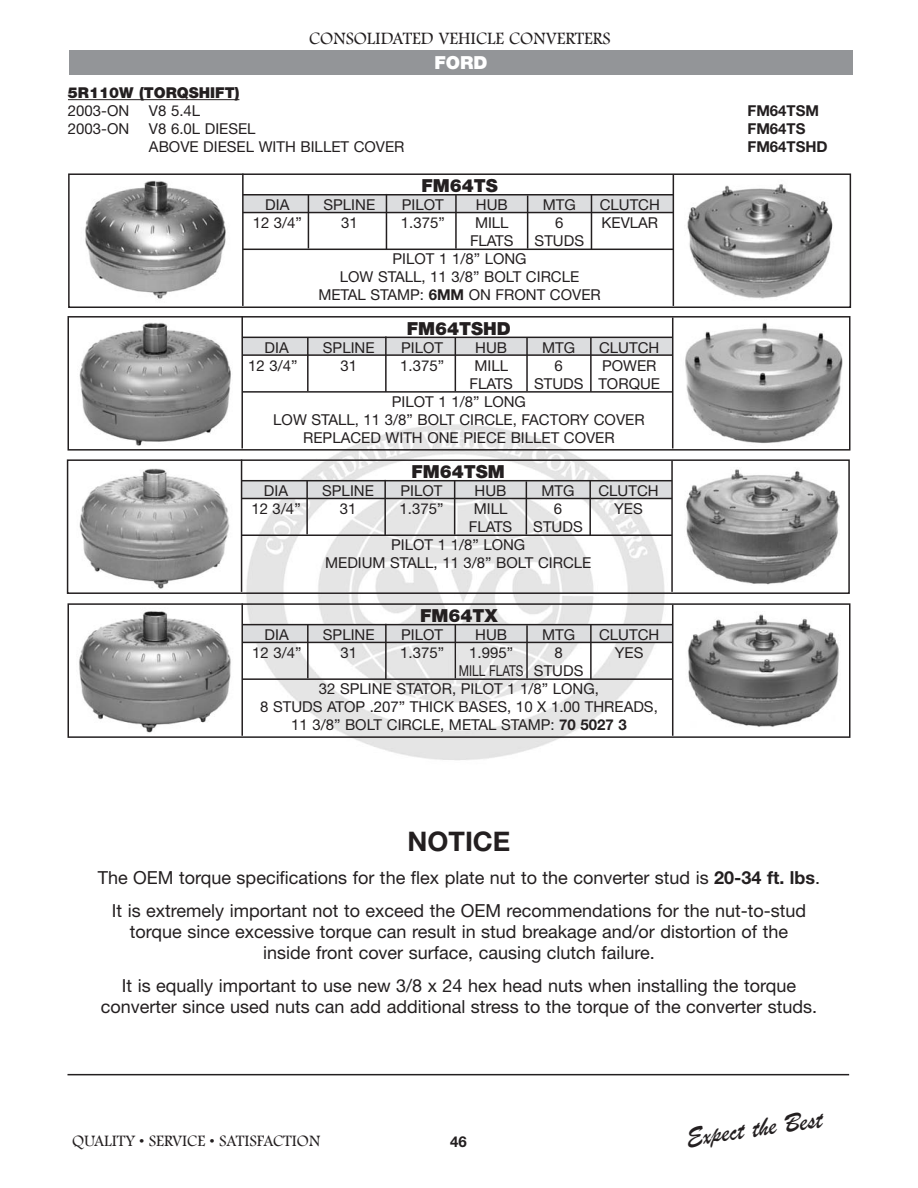
<style>
.page{position:relative;width:918px;height:1188px;background:#fff}
.page>*{position:absolute;margin:0;border:0;box-sizing:border-box;transform-origin:0 0}
.t1{font:27px "Brush Script";color:#231f20}
.t2{font:700 27px "Helvetica Neue";color:#231f20}
.t3{font:18px/21px "Helvetica Neue";color:#231f20;text-align:center}
.t4{font:18px "Footlight MT Light";color:#231f20}
.t5{font:900 18px "Helvetica Neue";color:#231f20}
.t6{font:900 18px "Helvetica Neue";color:#fff}
.t7{font:16.5px "Footlight MT Light";color:#231f20}
.t8{font:15px/18px "Helvetica Neue";color:#231f20;text-align:center}
.t9{font:700 15px "Helvetica Neue";color:#231f20}
.t10{font:900 15px "Helvetica Neue";color:#231f20}
.t11{font:15px "Helvetica Neue";color:#231f20;scale:.79 1}
.s1{font-weight:700}
</style>
<div class="page">
<img style="left:242px;top:424px;width:428px;height:336px">
<div style="left:69px;top:50px;width:783px;height:25px;background:#939598"></div>
<div style="left:243px;top:195px;width:430px;height:17px;background:#dcdddf"></div>
<div style="left:68px;top:173px;width:783px;height:135px;border:2px solid #231f20"></div>
<hr style="left:242px;top:174px;width:2px;height:132px;background:#231f20">
<hr style="left:673px;top:175px;width:1px;height:131px;background:#231f20">
<hr style="left:243px;top:194px;width:430px;height:2px;background:#231f20">
<hr style="left:243px;top:212px;width:430px;height:1px;background:#231f20">
<hr style="left:243px;top:249px;width:430px;height:1px;background:#231f20">
<hr style="left:308px;top:195px;width:1px;height:53px;background:#231f20">
<hr style="left:386px;top:194px;width:1px;height:55px;background:#231f20">
<hr style="left:455px;top:195px;width:2px;height:54px;background:#231f20">
<hr style="left:527px;top:195px;width:1px;height:54px;background:#231f20">
<hr style="left:591px;top:195px;width:1px;height:54px;background:#231f20">
<img style="left:687px;top:184px;width:146px;height:115px">
<img style="left:85px;top:180px;width:141px;height:119px">
<hr style="left:68px;top:99px;width:171px;height:1px;background:#231f20">
<hr style="left:68px;top:1074px;width:781px;height:1px;background:#231f20">
<div style="left:242px;top:481px;width:430px;height:17px;background:#dcdddf"></div>
<div style="left:67px;top:459px;width:783px;height:135px;border:2px solid #231f20"></div>
<hr style="left:241px;top:460px;width:1px;height:132px;background:#231f20">
<hr style="left:671px;top:461px;width:2px;height:131px;background:#231f20">
<hr style="left:242px;top:480px;width:430px;height:1px;background:#231f20">
<hr style="left:242px;top:498px;width:430px;height:1px;background:#231f20">
<hr style="left:242px;top:534px;width:430px;height:2px;background:#231f20">
<hr style="left:306px;top:481px;width:2px;height:53px;background:#231f20">
<hr style="left:384px;top:480px;width:2px;height:55px;background:#231f20">
<hr style="left:454px;top:481px;width:1px;height:54px;background:#231f20">
<hr style="left:526px;top:481px;width:1px;height:54px;background:#231f20">
<hr style="left:589px;top:481px;width:2px;height:54px;background:#231f20">
<img style="left:686px;top:469px;width:154px;height:116px">
<img style="left:79px;top:468px;width:151px;height:121px">
<div style="left:242px;top:337px;width:431px;height:18px;background:#dcdddf"></div>
<div style="left:68px;top:316px;width:782px;height:135px;border:2px solid #231f20"></div>
<hr style="left:241px;top:316px;width:2px;height:132px;background:#231f20">
<hr style="left:672px;top:318px;width:1px;height:130px;background:#231f20">
<hr style="left:242px;top:337px;width:431px;height:1px;background:#231f20">
<hr style="left:242px;top:354px;width:431px;height:2px;background:#231f20">
<hr style="left:242px;top:391px;width:431px;height:2px;background:#231f20">
<hr style="left:307px;top:337px;width:2px;height:54px;background:#231f20">
<hr style="left:385px;top:337px;width:2px;height:55px;background:#231f20">
<hr style="left:455px;top:338px;width:1px;height:53px;background:#231f20">
<hr style="left:526px;top:338px;width:2px;height:53px;background:#231f20">
<hr style="left:590px;top:337px;width:2px;height:55px;background:#231f20">
<img style="left:685px;top:322px;width:158px;height:121px">
<img style="left:79px;top:322px;width:152px;height:124px">
<div style="left:242px;top:625px;width:431px;height:17px;background:#dcdddf"></div>
<div style="left:68px;top:603px;width:782px;height:135px;border:2px solid #231f20"></div>
<hr style="left:241px;top:603px;width:2px;height:133px;background:#231f20">
<hr style="left:672px;top:605px;width:1px;height:131px;background:#231f20">
<hr style="left:242px;top:624px;width:431px;height:1px;background:#231f20">
<hr style="left:242px;top:642px;width:431px;height:1px;background:#231f20">
<hr style="left:242px;top:678px;width:431px;height:2px;background:#231f20">
<hr style="left:307px;top:625px;width:2px;height:53px;background:#231f20">
<hr style="left:385px;top:624px;width:2px;height:55px;background:#231f20">
<hr style="left:455px;top:625px;width:1px;height:54px;background:#231f20">
<hr style="left:526px;top:625px;width:2px;height:53px;background:#231f20">
<hr style="left:590px;top:624px;width:2px;height:55px;background:#231f20">
<img style="left:688px;top:614px;width:152px;height:113px">
<img style="left:79px;top:611px;width:152px;height:122px">
<p class="t4" style="left:309px;top:27px;width:303px">CONSOLIDATED VEHICLE CONVERTERS</p>
<p class="t6" style="left:434px;top:52px;width:55px">FORD</p>
<p class="t10" style="left:68px;top:84px;width:173px">5R110W (TORQSHIFT)</p>
<p class="t8" style="left:68px;top:102px;width:63px">2003-ON</p>
<p class="t8" style="left:149px;top:102px;width:53px">V8 5.4L</p>
<p class="t9" style="left:747px;top:102px;width:73px">FM64TSM</p>
<p class="t8" style="left:68px;top:120px;width:63px">2003-ON</p>
<p class="t8" style="left:149px;top:120px;width:108px">V8 6.0L DIESEL</p>
<p class="t9" style="left:747px;top:120px;width:60px">FM64TS</p>
<p class="t8" style="left:149px;top:138px;width:257px">ABOVE DIESEL WITH BILLET COVER</p>
<p class="t9" style="left:747px;top:138px;width:82px">FM64TSHD</p>
<p class="t5" style="left:421px;top:175px;width:78px">FM64TS</p>
<p class="t8" style="left:265px;top:196px;width:26px">DIA</p>
<p class="t8" style="left:324px;top:196px;width:53px">SPLINE</p>
<p class="t8" style="left:402px;top:196px;width:43px">PILOT</p>
<p class="t8" style="left:476px;top:196px;width:33px">HUB</p>
<p class="t8" style="left:543px;top:196px;width:35px">MTG</p>
<p class="t8" style="left:600px;top:196px;width:62px">CLUTCH</p>
<p class="t8" style="left:253px;top:214px;width:51px">12 3/4”</p>
<p class="t8" style="left:341px;top:214px;width:18px">31</p>
<p class="t8" style="left:401px;top:214px;width:45px">1.375”</p>
<p class="t8" style="left:475px;top:214px;width:35px">MILL</p>
<p class="t8" style="left:555px;top:214px;width:10px">6</p>
<p class="t8" style="left:602px;top:214px;width:58px">KEVLAR</p>
<p class="t8" style="left:470px;top:232px;width:45px">FLATS</p>
<p class="t8" style="left:535px;top:232px;width:51px">STUDS</p>
<p class="t8" style="left:318px;top:250px;width:284px">PILOT 1 1/8” LONG<br>LOW STALL, 11 3/8” BOLT CIRCLE<br>METAL STAMP: <span class="s1">6MM</span> ON FRONT COVER</p>
<p class="t5" style="left:407px;top:318px;width:106px">FM64TSHD</p>
<p class="t8" style="left:265px;top:338px;width:26px">DIA</p>
<p class="t8" style="left:323px;top:338px;width:53px">SPLINE</p>
<p class="t8" style="left:401px;top:338px;width:43px">PILOT</p>
<p class="t8" style="left:475px;top:338px;width:33px">HUB</p>
<p class="t8" style="left:542px;top:338px;width:35px">MTG</p>
<p class="t8" style="left:599px;top:338px;width:62px">CLUTCH</p>
<p class="t8" style="left:248px;top:356px;width:51px">12 3/4”</p>
<p class="t8" style="left:340px;top:356px;width:18px">31</p>
<p class="t8" style="left:400px;top:356px;width:45px">1.375”</p>
<p class="t8" style="left:474px;top:356px;width:35px">MILL</p>
<p class="t8" style="left:555px;top:356px;width:10px">6</p>
<p class="t8" style="left:602px;top:356px;width:56px">POWER</p>
<p class="t8" style="left:469px;top:374px;width:45px">FLATS</p>
<p class="t8" style="left:534px;top:374px;width:128px">STUDS TORQUE</p>
<p class="t8" style="left:273px;top:392px;width:373px">PILOT 1 1/8” LONG<br>LOW STALL, 11 3/8” BOLT CIRCLE, FACTORY COVER<br>REPLACED WITH ONE PIECE BILLET COVER</p>
<p class="t5" style="left:412px;top:461px;width:95px">FM64TSM</p>
<p class="t8" style="left:264px;top:482px;width:26px">DIA</p>
<p class="t8" style="left:322px;top:482px;width:53px">SPLINE</p>
<p class="t8" style="left:401px;top:482px;width:43px">PILOT</p>
<p class="t8" style="left:475px;top:482px;width:33px">HUB</p>
<p class="t8" style="left:542px;top:482px;width:35px">MTG</p>
<p class="t8" style="left:598px;top:482px;width:62px">CLUTCH</p>
<p class="t8" style="left:251px;top:500px;width:51px">12 3/4”</p>
<p class="t8" style="left:340px;top:500px;width:18px">31</p>
<p class="t8" style="left:400px;top:500px;width:45px">1.375”</p>
<p class="t8" style="left:474px;top:500px;width:35px">MILL</p>
<p class="t8" style="left:554px;top:500px;width:10px">6</p>
<p class="t8" style="left:614px;top:500px;width:30px">YES</p>
<p class="t8" style="left:469px;top:518px;width:45px">FLATS</p>
<p class="t8" style="left:533px;top:518px;width:51px">STUDS</p>
<p class="t8" style="left:325px;top:536px;width:268px">PILOT 1 1/8” LONG<br>MEDIUM STALL, 11 3/8” BOLT CIRCLE</p>
<p class="t5" style="left:420px;top:605px;width:79px">FM64TX</p>
<p class="t8" style="left:265px;top:626px;width:26px">DIA</p>
<p class="t8" style="left:323px;top:626px;width:53px">SPLINE</p>
<p class="t8" style="left:401px;top:626px;width:43px">PILOT</p>
<p class="t8" style="left:475px;top:626px;width:33px">HUB</p>
<p class="t8" style="left:542px;top:626px;width:35px">MTG</p>
<p class="t8" style="left:599px;top:626px;width:62px">CLUTCH</p>
<p class="t8" style="left:252px;top:644px;width:51px">12 3/4”</p>
<p class="t8" style="left:340px;top:644px;width:18px">31</p>
<p class="t8" style="left:400px;top:644px;width:45px">1.375”</p>
<p class="t8" style="left:469px;top:644px;width:45px">1.995”</p>
<p class="t8" style="left:555px;top:644px;width:10px">8</p>
<p class="t8" style="left:615px;top:644px;width:30px">YES</p>
<p class="t11" style="left:459px;top:662px;width:159px">MILL FLATS STUDS</p>
<p class="t8" style="left:319px;top:680px;width:282px">32 SPLINE STATOR, PILOT 1 1/8” LONG,</p>
<p class="t8" style="left:260px;top:698px;width:399px">8 STUDS ATOP .207” THICK BASES, 10 X 1.00 THREADS,</p>
<p class="t8" style="left:291px;top:716px;width:337px">11 3/8” BOLT CIRCLE, METAL STAMP: <span class="s1">70 5027 3</span></p>
<h1 class="t2" style="left:408px;top:825px;width:104px">NOTICE</h1>
<p class="t3" style="left:98px;top:861px;width:724px;line-height:33px">The OEM torque specifications for the flex plate nut to the converter stud is <span class="s1">20-34 ft. lbs</span>.<br>It is extremely important not to exceed the OEM recommendations for the nut-to-stud</p>
<p class="t3" style="left:130px;top:921px;width:660px">torque since excessive torque can result in stud breakage and/or distortion of the inside front cover surface, causing clutch failure.</p>
<p class="t3" style="left:101px;top:975px;width:718px">It is equally important to use new 3/8 x 24 hex head nuts when installing the torque converter since used nuts can add additional stress to the torque of the converter studs.</p>
<p class="t7" style="left:72px;top:1131px;width:250px">QUALITY • SERVICE • SATISFACTION</p>
<p class="t9" style="left:450px;top:1133px;width:18px">46</p>
<h1 class="t1" style="left:684px;top:1121px;width:139px;rotate:-8deg">Expect the Best</h1>
</div>
